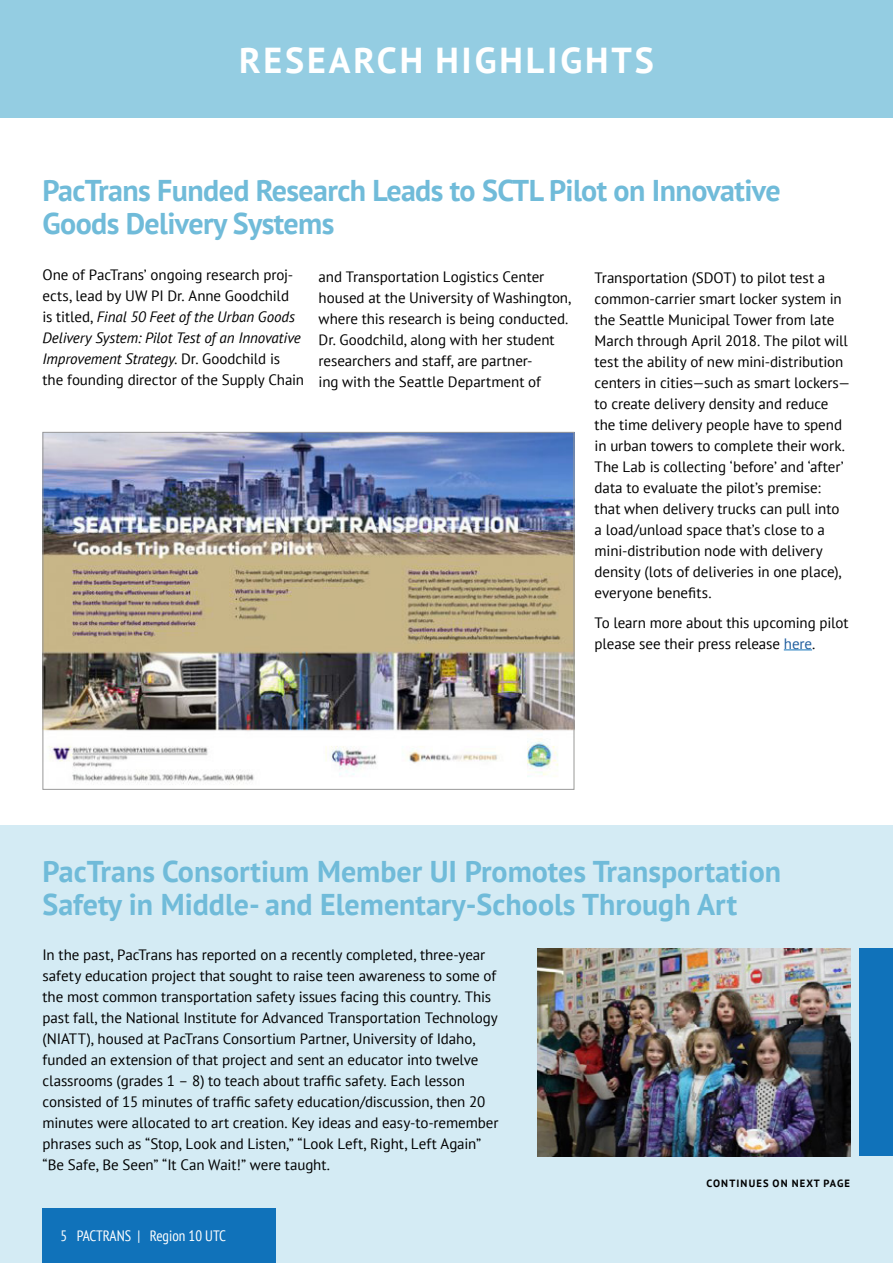
<style>
.page{position:relative;width:893px;height:1263px;background:#fff}
.page>*{position:absolute;margin:0;border:0;box-sizing:border-box;transform-origin:0 0}
.t1{font:700 36px "PT Sans";letter-spacing:.08em;color:#fff}
.t2{font:700 30px/33px "PT Sans";color:#70bbd9}
.t3{font:700 30px/33px "PT Sans";letter-spacing:-.02em;color:#70bbd9}
.t4{font:15px/21px "PT Sans";letter-spacing:-.005em;color:#000}
.t5{font:condensed 15px "PT Sans";color:#fff}
.t6{font:700 10.5px "PT Sans";letter-spacing:.11em;color:#000}
.s1{color:#215e9e}
.s2{font-style:italic}
</style>
<div class="page">
<div style="left:0;top:825px;width:893px;height:438px;background:#d4ebf4"></div>
<div style="left:43px;top:1209px;width:233px;height:54px;background:#1072ba"></div>
<div style="left:0;top:0;width:893px;height:118px;background:#94cde2"></div>
<img style="left:45px;top:434px;width:527px;height:351px">
<svg style="left:784px;top:649px;width:28px;height:1px"></svg>
<img style="left:537px;top:948px;width:313px;height:208px">
<div style="left:859px;top:948px;width:34px;height:208px;background:#1072ba"></div>
<h1 class="t1" style="left:239px;top:36px;width:416px">RESEARCH HIGHLIGHTS</h1>
<h2 class="t3" style="left:43px;top:173px;width:739px">PacTrans Funded Research Leads to SCTL Pilot on Innovative<br>Goods Delivery Systems</h2>
<p class="t4" style="left:319px;top:266px;width:254px">and Transportation Logistics Center housed at the University of Washington, where this research is being conducted.<br>Dr. Goodchild, along with her student researchers and staff, are partner-<br>ing with the Seattle Department of</p>
<p class="t4" style="left:595px;top:267px;width:257px">Transportation (SDOT) to pilot test a common-carrier smart locker system in the Seattle Municipal Tower from late March through April 2018. The pilot will test the ability of new mini-distribution centers in cities—such as smart lockers— to create delivery density and reduce the time delivery people have to spend in urban towers to complete their work.<br>The Lab is collecting ‘before’ and ‘after’ data to evaluate the pilot’s premise:<br>that when delivery trucks can pull into a load/unload space that’s close to a mini-distribution node with delivery density (lots of deliveries in one place), everyone benefits.</p>
<p class="t4" style="left:595px;top:612px;width:255px">To learn more about this upcoming pilot please see their press release <span class="s1">here</span>.</p>
<p class="t4" style="left:43px;top:264px;width:263px">One of PacTrans’ ongoing research proj&shy;ects, lead by UW PI Dr. Anne Goodchild<br>is titled, <span class="s2">Final 50 Feet of the Urban Goods Delivery System: Pilot Test of an Innovative Improvement Strategy.</span> Dr. Goodchild is the founding director of the Supply Chain</p>
<h2 class="t2" style="left:43px;top:855px;width:740px">PacTrans Consortium Member UI Promotes Transportation<br>Safety in Middle- and Elementary-Schools Through Art</h2>
<p class="t4" style="left:43px;top:943px;width:458px">In the past, PacTrans has reported on a recently completed, three-year safety education project that sought to raise teen awareness to some of the most common transportation safety issues facing this country. This past fall, the National Institute for Advanced Transportation Technology (NIATT), housed at PacTrans Consortium Partner, University of Idaho, funded an extension of that project and sent an educator into twelve classrooms (grades 1 – 8) to teach about traffic safety. Each lesson consisted of 15 minutes of traffic safety education/discussion, then 20 minutes were allocated to art creation. Key ideas and easy-to-remember phrases such as “Stop, Look and Listen,” “Look Left, Right, Left Again” “Be Safe, Be Seen” “It Can Wait!” were taught.</p>
<p class="t5" style="left:61px;top:1226px;width:167px">5 PACTRANS | Region 10 UTC</p>
<p class="t6" style="left:706px;top:1177px;width:145px">CONTINUES ON NEXT PAGE</p>
</div>
